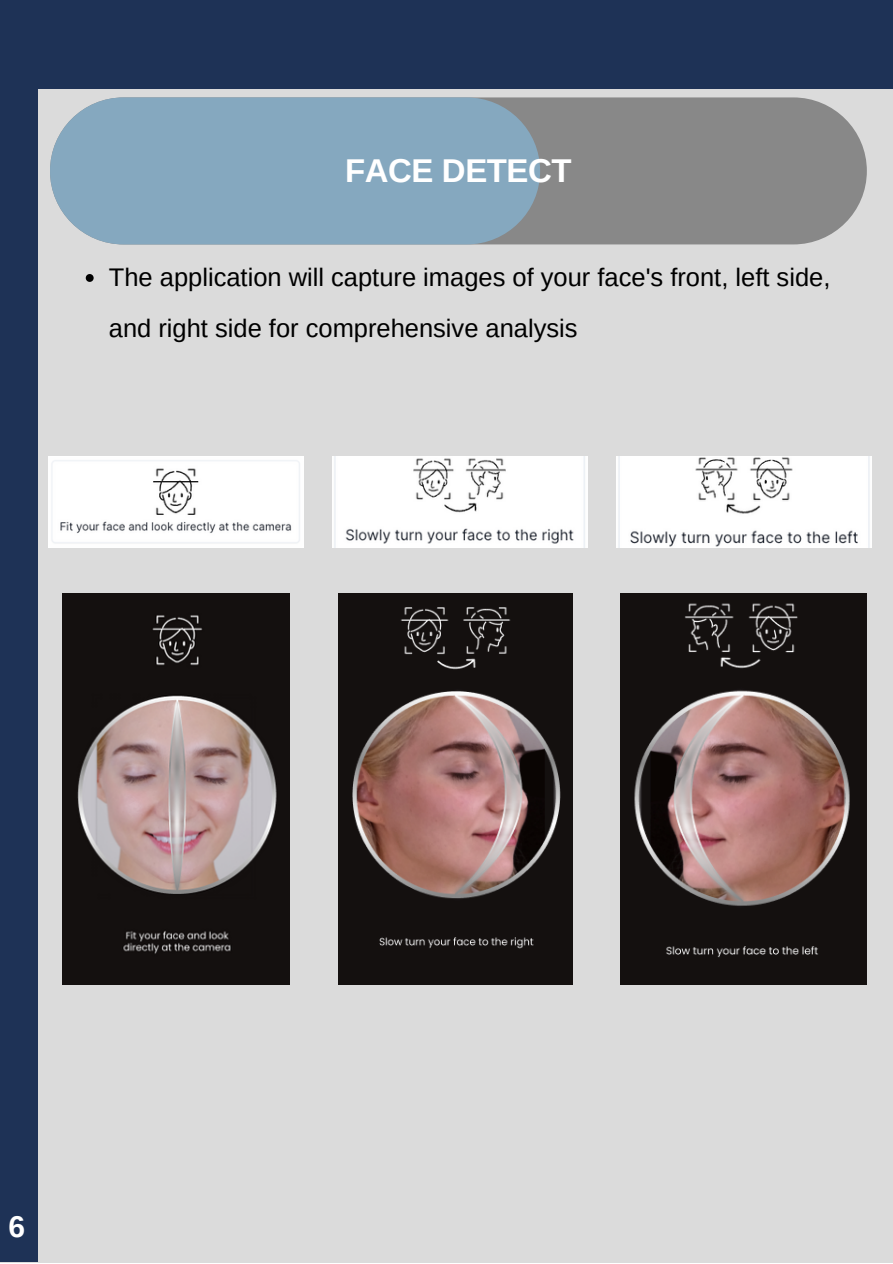
<style>
.page{position:relative;width:893px;height:1264px;background:#fff}
.page>*{position:absolute;margin:0;border:0;box-sizing:border-box;transform-origin:0 0}
.t1{font:700 33px "Arimo";letter-spacing:-.015em;color:#fff}
.t2{font:700 30px "Arimo";color:#fff}
.t3{font:25.5px/50.6px "Arimo";color:#000}
</style>
<div class="page">
<div style="left:0;top:0;width:892px;height:1262px;background:#dbdbdb"></div>
<div style="left:0;top:0;width:892px;height:89px;background:#1e3256"></div>
<div style="left:0;top:89px;width:38px;height:1173px;background:#1e3256"></div>
<div style="left:50px;top:97px;width:816px;height:147px;background:#888;border-radius:73px"></div>
<div style="left:50px;top:97px;width:490px;height:147px;background:#85a8bf;border-radius:73px"></div>
<img style="left:62px;top:593px;width:227px;height:391px">
<img style="left:338px;top:593px;width:234px;height:391px">
<img style="left:620px;top:593px;width:246px;height:391px">
<img style="left:48px;top:456px;width:255px;height:92px">
<img style="left:332px;top:456px;width:255px;height:92px">
<img style="left:616px;top:456px;width:255px;height:92px">
<svg style="left:86px;top:274px;width:8px;height:8px"></svg>
<p class="t1" style="left:345px;top:152px;width:228px">FACE DETECT</p>
<p class="t3" style="left:109px;top:252px;width:723px">The application will capture images of your face's front, left side, and right side for comprehensive analysis</p>
<p class="t2" style="left:9px;top:1210px;width:18px">6</p>
</div>
